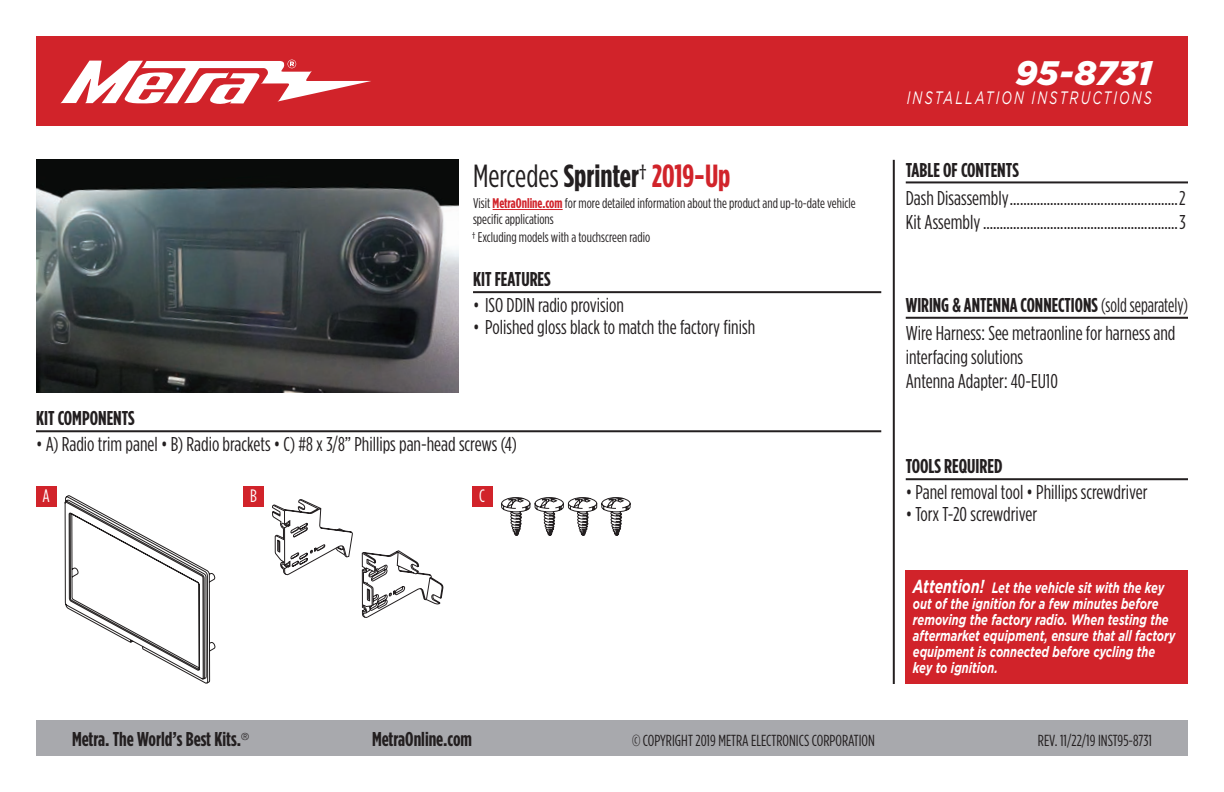
<style>
.page{position:relative;width:1224px;height:792px;background:#fff}
.page>*{position:absolute;margin:0;border:0;box-sizing:border-box;transform-origin:0 0}
.t1{font:italic 900 34px "Gotham";letter-spacing:-.01em;color:#fff}
.t2{font:32px "Gotham Condensed";color:#231f20}
.t3{font:20px/24px "Gotham Condensed";color:#231f20}
.t4{font:700 20px "Gotham Condensed";color:#231f20}
.t5{font:20px/28px "Gotham Condensed";color:#231f20;scale:.9 1}
.t6{font:italic 18px "Gotham";letter-spacing:.165em;color:#fff;scale:.7 1}
.t7{font:18px "Gotham Condensed";color:#fff}
.t8{font:16px "Gotham Condensed";color:#231f20}
.t9{font:italic 700 15px/16px "Gotham";color:#fff;scale:.74 1}
.t10{font:14px/16px "Gotham Condensed";color:#231f20}
.s1{font-weight:700}
.s2{font-weight:700;color:#d1232a}
.s3{font-size:18.8px}
</style>
<div class="page">
<div style="left:36px;top:720px;width:1152px;height:36px;background:#a8a9ad"></div>
<hr style="left:893px;top:160px;width:2px;height:524px;background:#231f20">
<img style="left:36px;top:160px;width:423px;height:232px">
<div style="left:36px;top:36px;width:1152px;height:90px;background:#d1232a"></div>
<svg style="left:60px;top:60px;width:311px;height:44px"></svg>
<div style="left:906px;top:570px;width:282px;height:114px;background:#d1232a"></div>
<hr style="left:473px;top:291px;width:408px;height:2px;background:#231f20">
<hr style="left:36px;top:430px;width:845px;height:2px;background:#231f20">
<hr style="left:906px;top:478px;width:282px;height:2px;background:#231f20">
<hr style="left:906px;top:317px;width:282px;height:2px;background:#231f20">
<hr style="left:906px;top:181px;width:282px;height:2px;background:#231f20">
<svg style="left:65px;top:495px;width:150px;height:188px"></svg>
<svg style="left:272px;top:499px;width:171px;height:119px"></svg>
<svg style="left:501px;top:497px;width:129px;height:39px"></svg>
<div style="left:36px;top:487px;width:21px;height:20px;background:#d1232a"></div>
<div style="left:243px;top:487px;width:21px;height:20px;background:#d1232a"></div>
<div style="left:472px;top:487px;width:21px;height:20px;background:#d1232a"></div>
<hr style="left:493px;top:209px;width:70px;height:1px;background:#d1232a">
<h1 class="t1" style="left:1015px;top:53px;width:138px">95-8731</h1>
<h2 class="t2" style="left:473px;top:158px;width:259px">Mercedes <span class="s1">Sprinter</span>† <span class="s2">2019-Up</span></h2>
<p class="t10" style="left:473px;top:195px;width:384px">Visit <span class="s2">MetraOnline.com</span> for more detailed information about the product and up-to-date vehicle specific applications</p>
<p class="t10" style="left:472px;top:229px;width:179px">† Excluding models with a touchscreen radio</p>
<p class="t4" style="left:473px;top:268px;width:79px">KIT FEATURES</p>
<p class="t3" style="left:473px;top:293px;width:152px">• ISO DDIN radio provision</p>
<p class="t3" style="left:473px;top:315px;width:284px">• Polished gloss black to match the factory finish</p>
<p class="t4" style="left:36px;top:407px;width:100px">KIT COMPONENTS</p>
<p class="t3" style="left:36px;top:432px;width:482px">• A) Radio trim panel • B) Radio brackets • C) #8 x 3/8” Phillips pan-head screws (4)</p>
<p class="t7" style="left:43px;top:486px;width:9px">A</p>
<p class="t7" style="left:250px;top:486px;width:8px">B</p>
<p class="t7" style="left:479px;top:486px;width:7px">C</p>
<p class="t6" style="left:907px;top:88px;width:352px">INSTALLATION INSTRUCTIONS</p>
<p class="t4" style="left:906px;top:158px;width:115px">TABLE OF CONTENTS</p>
<p class="t3" style="left:906px;top:185px;width:282px">Dash Disassembly..................................................2<br>Kit Assembly..........................................................3</p>
<p class="t5" style="left:906px;top:290px;width:315px"><span class="s1">WIRING &amp; ANTENNA CONNECTIONS</span> (sold separately)<br>Wire Harness: See metraonline for harness and</p>
<p class="t3" style="left:906px;top:344px;width:154px">interfacing solutions<br>Antenna Adapter: 40-EU10</p>
<p class="t4" style="left:906px;top:455px;width:98px">TOOLS REQUIRED</p>
<p class="t3" style="left:906px;top:480px;width:243px">• Panel removal tool • Phillips screwdriver</p>
<p class="t3" style="left:906px;top:502px;width:133px">• Torx T-20 screwdriver</p>
<p class="t9" style="left:913px;top:580px;width:356px"><span class="s3">Attention!</span> Let the vehicle sit with the key out of the ignition for a few minutes before removing the factory radio. When testing the aftermarket equipment, ensure that all factory equipment is connected before cycling the key to ignition.</p>
<p class="t4" style="left:72px;top:728px;width:179px">Metra. The World’s Best Kits.<sup>®</sup></p>
<p class="t4" style="left:372px;top:728px;width:102px">MetraOnline.com</p>
<p class="t8" style="left:632px;top:732px;width:244px">© COPYRIGHT 2019 METRA ELECTRONICS CORPORATION</p>
<p class="t8" style="left:1038px;top:732px;width:116px">REV. 11/22/19 INST95-8731</p>
</div>
